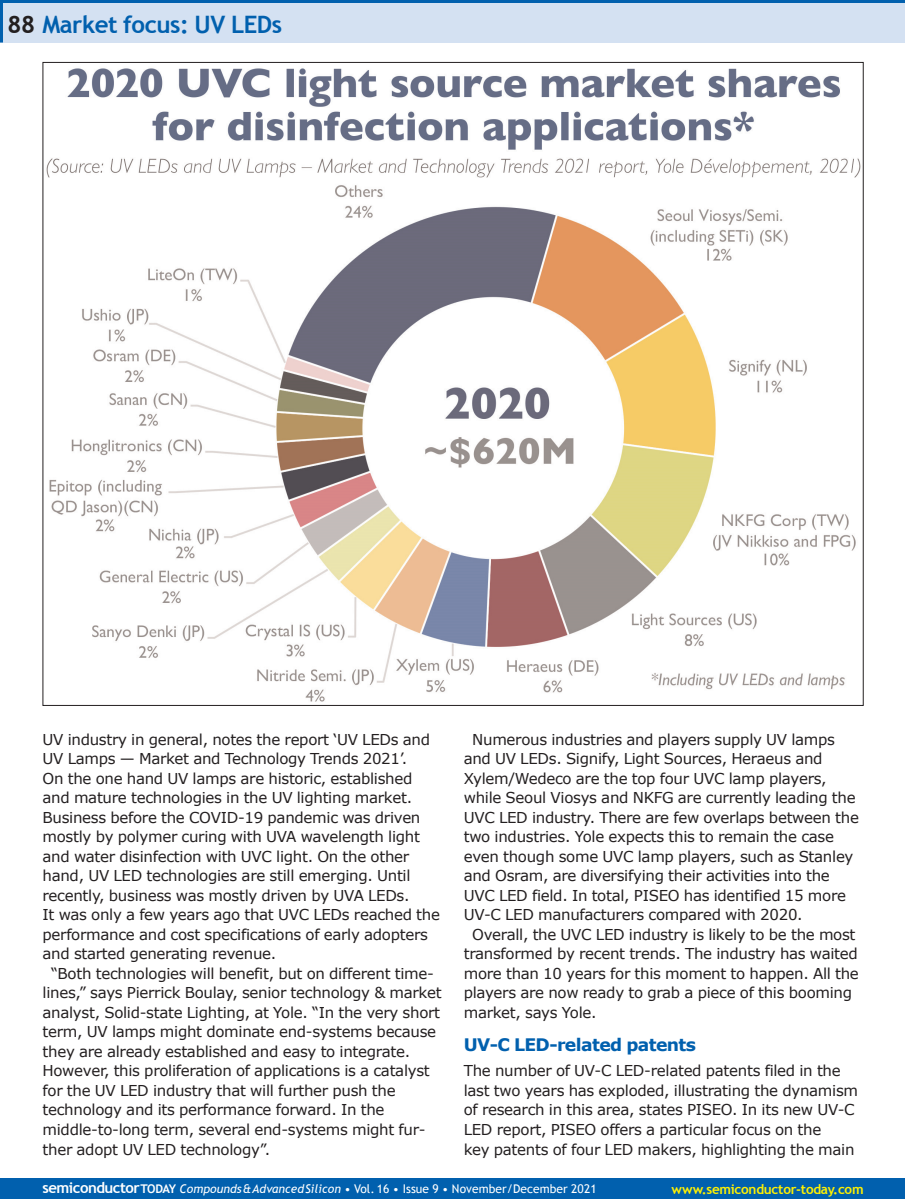
<style>
.page{position:relative;width:905px;height:1199px;background:#fff}
.page>*{position:absolute;margin:0;border:0;box-sizing:border-box;transform-origin:0 0}
.t1{font:700 24px "Trebuchet MS";letter-spacing:-.02em;color:#0160ae}
.t2{font:700 17.25px "Verdana";letter-spacing:-.035em;color:#0160ae}
.t3{font:15px/19.5px "Verdana";letter-spacing:-.02em;color:#231f20}
.t4{font:700 13.5px "Trebuchet MS";letter-spacing:-.02em;color:#fff101}
.t5{font:12px "Trebuchet MS";letter-spacing:.005em;color:#fff}
.s1{color:#231f20}
.s2{font-weight:700;font-size:15px}
.s3{font-weight:700}
.s4{font-style:italic}
</style>
<div class="page">
<div style="left:0;top:0;width:904px;height:43px;background:#d4e1f2"></div>
<hr style="left:0;top:0;width:3px;height:43px;background:#0160ae">
<hr style="left:0;top:0;width:904px;height:3px;background:#0160ae">
<div style="left:0;top:1178px;width:904px;height:20px;background:#0160ae"></div>
<img style="left:46px;top:68px;width:815px;height:110px">
<img style="left:49px;top:185px;width:807px;height:517px">
<p class="t1" style="left:7px;top:10px;width:276px"><span class="s1">88</span> Market focus: UV LEDs</p>
<p class="t3" style="left:43px;top:729px;width:389px">UV industry in general, notes the report ‘UV LEDs and</p>
<p class="t3" style="left:43px;top:748px;width:366px">UV Lamps — Market and Technology Trends 2021’.</p>
<p class="t3" style="left:43px;top:768px;width:371px">On the one hand UV lamps are historic, established</p>
<p class="t3" style="left:43px;top:787px;width:371px">and mature technologies in the UV lighting market.</p>
<p class="t3" style="left:43px;top:807px;width:379px">Business before the COVID-19 pandemic was driven</p>
<p class="t3" style="left:43px;top:826px;width:379px">mostly by polymer curing with UVA wavelength light</p>
<p class="t3" style="left:43px;top:846px;width:368px">and water disinfection with UVC light. On the other</p>
<p class="t3" style="left:43px;top:865px;width:369px">hand, UV LED technologies are still emerging. Until</p>
<p class="t3" style="left:43px;top:885px;width:368px">recently, business was mostly driven by UVA LEDs.</p>
<p class="t3" style="left:43px;top:904px;width:399px">It was only a few years ago that UVC LEDs reached the</p>
<p class="t3" style="left:43px;top:924px;width:387px">performance and cost specifications of early adopters</p>
<p class="t3" style="left:43px;top:943px;width:235px">and started generating revenue.</p>
<p class="t3" style="left:51px;top:963px;width:384px">“Both technologies will benefit, but on different time-</p>
<p class="t3" style="left:43px;top:982px;width:400px">lines,” says Pierrick Boulay, senior technology &amp; market</p>
<p class="t3" style="left:43px;top:1002px;width:399px">analyst, Solid-state Lighting, at Yole. “In the very short</p>
<p class="t3" style="left:43px;top:1021px;width:395px">term, UV lamps might dominate end-systems because</p>
<p class="t3" style="left:43px;top:1041px;width:369px">they are already established and easy to integrate.</p>
<p class="t3" style="left:43px;top:1060px;width:389px">However, this proliferation of applications is a catalyst</p>
<p class="t3" style="left:43px;top:1080px;width:354px">for the UV LED industry that will further push the</p>
<p class="t3" style="left:43px;top:1099px;width:343px">technology and its performance forward. In the</p>
<p class="t3" style="left:43px;top:1119px;width:384px">middle-to-long term, several end-systems might fur-</p>
<p class="t3" style="left:43px;top:1138px;width:229px">ther adopt UV LED technology”.</p>
<p class="t3" style="left:472px;top:729px;width:364px">Numerous industries and players supply UV lamps</p>
<p class="t3" style="left:463px;top:748px;width:360px">and UV LEDs. Signify, Light Sources, Heraeus and</p>
<p class="t3" style="left:463px;top:768px;width:364px">Xylem/Wedeco are the top four UVC lamp players,</p>
<p class="t3" style="left:463px;top:787px;width:393px">while Seoul Viosys and NKFG are currently leading the</p>
<p class="t3" style="left:463px;top:807px;width:397px">UVC LED industry. There are few overlaps between the</p>
<p class="t3" style="left:463px;top:826px;width:372px">two industries. Yole expects this to remain the case</p>
<p class="t3" style="left:463px;top:846px;width:391px">even though some UVC lamp players, such as Stanley</p>
<p class="t3" style="left:463px;top:865px;width:367px">and Osram, are diversifying their activities into the</p>
<p class="t3" style="left:463px;top:885px;width:384px">UVC LED field. In total, PISEO has identified 15 more</p>
<p class="t3" style="left:463px;top:904px;width:340px">UV-C LED manufacturers compared with 2020.</p>
<p class="t3" style="left:472px;top:924px;width:385px">Overall, the UVC LED industry is likely to be the most</p>
<p class="t3" style="left:463px;top:943px;width:395px">transformed by recent trends. The industry has waited</p>
<p class="t3" style="left:463px;top:963px;width:396px">more than 10 years for this moment to happen. All the</p>
<p class="t3" style="left:463px;top:982px;width:390px">players are now ready to grab a piece of this booming</p>
<p class="t3" style="left:463px;top:1002px;width:134px">market, says Yole.</p>
<p class="t2" style="left:463px;top:1033px;width:234px">UV-C LED-related patents</p>
<p class="t3" style="left:463px;top:1060px;width:396px">The number of UV-C LED-related patents filed in the last two years has exploded, illustrating the dynamism of research in this area, states PISEO. In its new UV-C LED report, PISEO offers a particular focus on the<br>key patents of four LED makers, highlighting the main</p>
<p class="t5" style="left:43px;top:1181px;width:555px"><span class="s2">semiconductor</span><span class="s3">TODAY</span> <span class="s4">Compounds&amp;AdvancedSilicon</span> • Vol. 16 • Issue 9 • November/December 2021</p>
<p class="t4" style="left:671px;top:1180px;width:194px">www.semiconductor-today.com</p>
</div>
